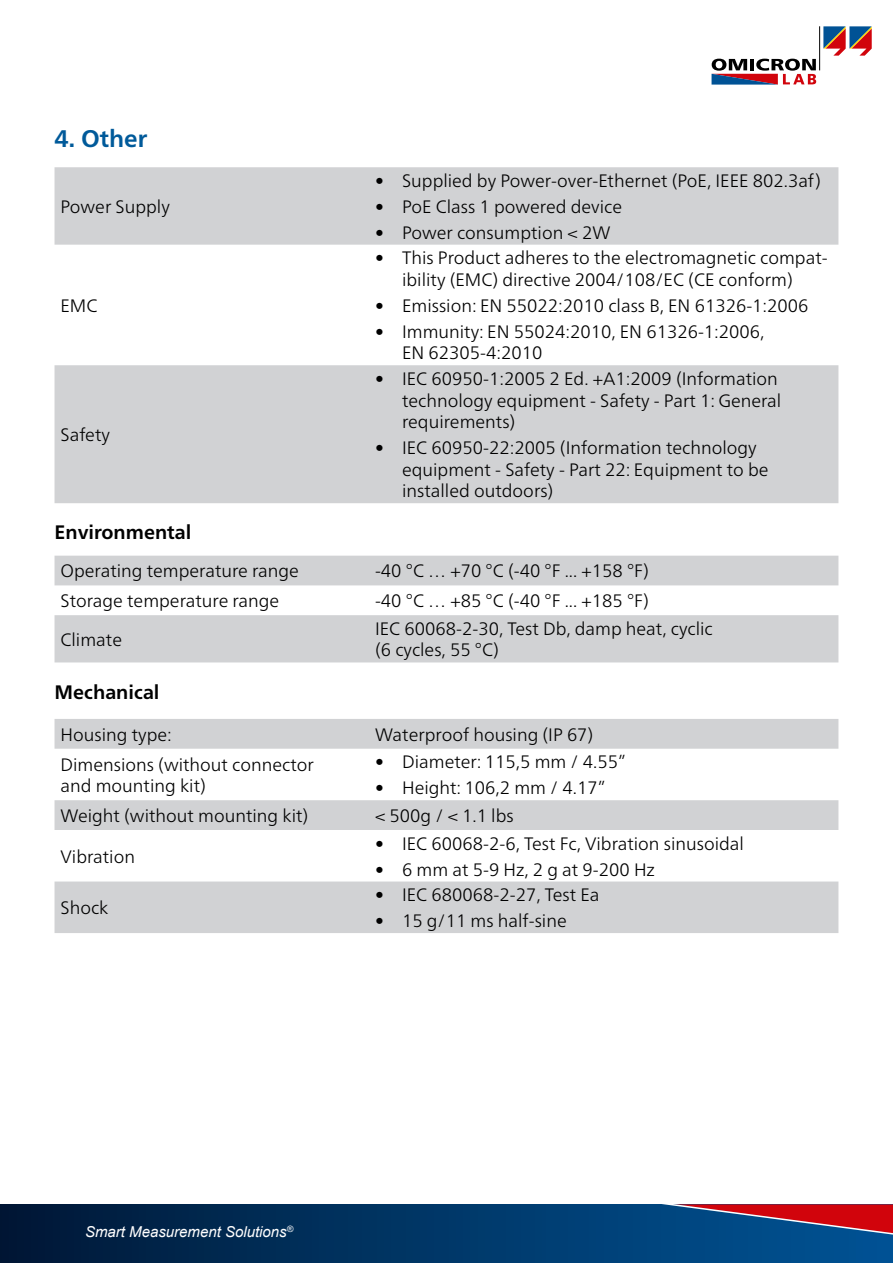
<style>
.page{position:relative;width:893px;height:1263px;background:#fff}
.page>*{position:absolute;margin:0;border:0;box-sizing:border-box;transform-origin:0 0}
.t1{font:700 24px "Frutiger Neue LTW1 G";color:#005a9a}
.t2{font:700 19.5px "Frutiger Neue LTW1 G";color:#000}
.t3{font:300 18px/21.6px "Frutiger Neue LTW1 G";color:#000}
.t4{font:italic 15px "Arial";color:#fff}
</style>
<div class="page">
<div style="left:55px;top:167px;width:783px;height:78px;background:#d1d2d4"></div>
<div style="left:55px;top:365px;width:783px;height:138px;background:#d1d2d4"></div>
<div style="left:55px;top:556px;width:783px;height:29px;background:#d1d2d4"></div>
<div style="left:55px;top:615px;width:783px;height:47px;background:#d1d2d4"></div>
<div style="left:55px;top:719px;width:783px;height:30px;background:#d1d2d4"></div>
<div style="left:55px;top:800px;width:783px;height:30px;background:#d1d2d4"></div>
<div style="left:55px;top:881px;width:783px;height:52px;background:#d1d2d4"></div>
<svg style="left:711px;top:59px;width:105px;height:26px"></svg>
<hr style="left:819px;top:26px;width:1px;height:44px;background:#000">
<svg style="left:823px;top:26px;width:49px;height:30px"></svg>
<div style="left:0;top:1204px;width:893px;height:59px;background:linear-gradient(to right,#001937,#005497)"></div>
<svg style="left:657px;top:1204px;width:236px;height:33px"></svg>
<p class="t1" style="left:55px;top:124px;width:94px">4. Other</p>
<p class="t3" style="left:61px;top:196px;width:111px">Power Supply</p>
<p class="t3" style="left:61px;top:295px;width:38px">EMC</p>
<p class="t3" style="left:61px;top:424px;width:51px">Safety</p>
<p class="t2" style="left:55px;top:521px;width:138px">Environmental</p>
<p class="t3" style="left:375px;top:170px;width:447px">• Supplied by Power-over-Ethernet (PoE, IEEE 802.3af)</p>
<p class="t3" style="left:375px;top:196px;width:248px">• PoE Class 1 powered device</p>
<p class="t3" style="left:375px;top:221px;width:237px">• Power consumption &lt; 2W</p>
<p class="t3" style="left:375px;top:247px;width:454px;text-align:center">• This Product adheres to the electromagnetic compat&shy;ibility (EMC) directive 2004/108/EC (CE conform)</p>
<p class="t3" style="left:375px;top:295px;width:435px">• Emission: EN 55022:2010 class B, EN 61326-1:2006</p>
<p class="t3" style="left:402px;top:320px;width:364px;text-indent:-27px">• Immunity: EN 55024:2010, EN 61326-1:2006,<br>EN 62305-4:2010</p>
<p class="t3" style="left:402px;top:368px;width:381px;text-indent:-27px">• IEC 60950-1:2005 2 Ed. +A1:2009 (Information technology equipment - Safety - Part 1: General requirements)</p>
<p class="t3" style="left:402px;top:437px;width:368px;text-indent:-27px">• IEC 60950-22:2005 (Information technology equipment - Safety - Part 22: Equipment to be installed outdoors)</p>
<p class="t3" style="left:61px;top:560px;width:240px">Operating temperature range</p>
<p class="t3" style="left:375px;top:560px;width:275px">-40 °C … +70 °C (-40 °F ... +158 °F)</p>
<p class="t3" style="left:61px;top:590px;width:220px">Storage temperature range</p>
<p class="t3" style="left:375px;top:590px;width:275px">-40 °C … +85 °C (-40 °F ... +185 °F)</p>
<p class="t3" style="left:61px;top:628px;width:63px">Climate</p>
<p class="t3" style="left:375px;top:618px;width:339px">IEC 60068-2-30, Test Db, damp heat, cyclic (6 cycles, 55 °C)</p>
<p class="t2" style="left:55px;top:680px;width:107px">Mechanical</p>
<p class="t3" style="left:61px;top:723px;width:113px">Housing type:</p>
<p class="t3" style="left:375px;top:723px;width:220px">Waterproof housing (IP 67)</p>
<p class="t3" style="left:61px;top:753px;width:255px">Dimensions (without connector and mounting kit)</p>
<p class="t3" style="left:375px;top:751px;width:252px">• Diameter: 115,5 mm / 4.55”</p>
<p class="t3" style="left:375px;top:777px;width:232px">• Height: 106,2 mm / 4.17”</p>
<p class="t3" style="left:61px;top:805px;width:249px">Weight (without mounting kit)</p>
<p class="t3" style="left:375px;top:805px;width:140px">&lt; 500g / &lt; 1.1 lbs</p>
<p class="t3" style="left:61px;top:845px;width:76px">Vibration</p>
<p class="t3" style="left:375px;top:832px;width:370px">• IEC 60068-2-6, Test Fc, Vibration sinusoidal</p>
<p class="t3" style="left:375px;top:858px;width:281px">• 6 mm at 5-9 Hz, 2 g at 9-200 Hz</p>
<p class="t3" style="left:61px;top:897px;width:49px">Shock</p>
<p class="t3" style="left:375px;top:884px;width:226px">• IEC 680068-2-27, Test Ea</p>
<p class="t3" style="left:375px;top:910px;width:193px">• 15 g/11 ms half-sine</p>
<p class="t4" style="left:85px;top:1222px;width:210px">Smart Measurement Solutions<sup>®</sup></p>
</div>
